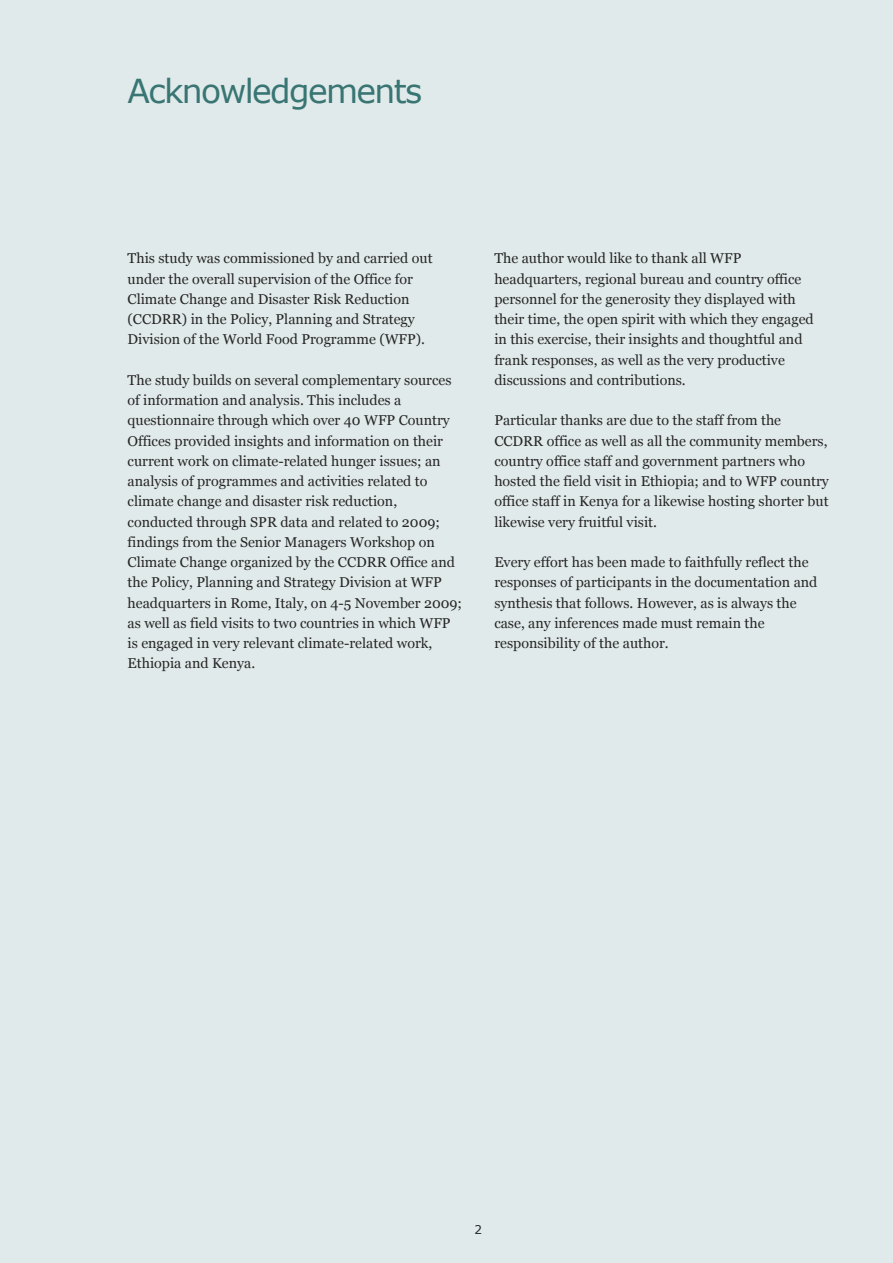
<style>
.page{position:relative;width:893px;height:1263px;background:#e1eaea}
.page>*{position:absolute;margin:0;border:0;box-sizing:border-box;transform-origin:0 0}
.t1{font:33px "Verdana";letter-spacing:-.05em;color:#387573}
.t2{font:14.25px/20.2px "Georgia";color:#272627}
.t3{font:12px "Verdana";color:#272627}
</style>
<div class="page">
<h1 class="t1" style="left:128px;top:70px;width:296px">Acknowledgements</h1>
<p class="t2" style="left:128px;top:248px;width:307px">This study was commissioned by and carried out under the overall supervision of the Office for Climate Change and Disaster Risk Reduction (CCDRR) in the Policy, Planning and Strategy Division of the World Food Programme (WFP).</p>
<p class="t2" style="left:128px;top:370px;width:336px">The study builds on several complementary sources of information and analysis. This includes a questionnaire through which over 40 WFP Country Offices provided insights and information on their current work on climate-related hunger issues; an analysis of programmes and activities related to climate change and disaster risk reduction, conducted through SPR data and related to 2009; findings from the Senior Managers Workshop on Climate Change organized by the CCDRR Office and the Policy, Planning and Strategy Division at WFP headquarters in Rome, Italy, on 4-5 November 2009; as well as field visits to two countries in which WFP is engaged in very relevant climate-related work, Ethiopia and Kenya.</p>
<p class="t2" style="left:494px;top:248px;width:321px">The author would like to thank all WFP headquarters, regional bureau and country office personnel for the generosity they displayed with their time, the open spirit with which they engaged in this exercise, their insights and thoughtful and frank responses, as well as the very productive discussions and contributions.</p>
<p class="t2" style="left:494px;top:410px;width:336px">Particular thanks are due to the staff from the CCDRR office as well as all the community members, country office staff and government partners who hosted the field visit in Ethiopia; and to WFP country office staff in Kenya for a likewise hosting shorter but likewise very fruitful visit.</p>
<p class="t2" style="left:494px;top:552px;width:325px">Every effort has been made to faithfully reflect the responses of participants in the documentation and synthesis that follows. However, as is always the case, any inferences made must remain the responsibility of the author.</p>
<p class="t3" style="left:475px;top:1222px;width:9px">2</p>
</div>
